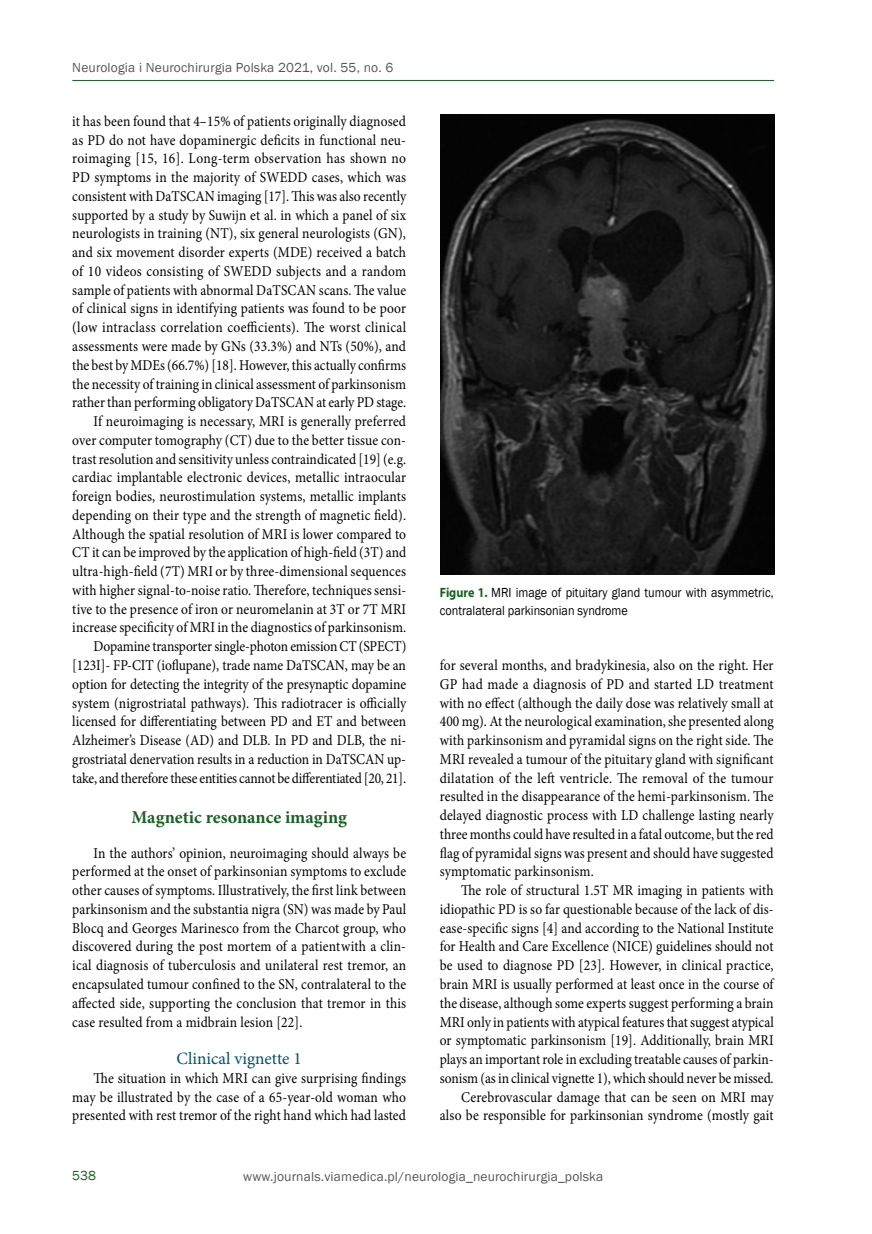
<style>
.page{position:relative;width:872px;height:1234px;background:#fff}
.page>*{position:absolute;margin:0;border:0;box-sizing:border-box;transform-origin:0 0}
.t1{font:700 18px "Minion Pro";color:#176222}
.t2{font:17.25px "Minion Pro";color:#03506b}
.t3{font:15px/18.8px "Minion Pro";letter-spacing:.005em;color:#000;text-align:justify;scale:.9 1}
.t4{font:13.5px "Franklin Gothic";letter-spacing:.01em;color:#575756}
.t5{font:13.5px/17.2px "Franklin Gothic";color:#000;scale:.9 1}
.t6{font:13.5px "Franklin Gothic";color:#176222}
.s1{font-family:"Myriad Pro";font-weight:700;color:#176222}
</style>
<div class="page">
<hr style="left:72px;top:80px;width:702px;height:1px;background:#176222">
<img style="left:440px;top:115px;width:334px;height:459px">
<p class="t4" style="left:72px;top:59px;width:323px">Neurologia i Neurochirurgia Polska 2021, vol. 55, no. 6</p>
<p class="t3" style="left:72px;top:112px;width:372px;text-align:right">it has been found that 4–15% of patients originally diagnosed as PD do not have dopaminergic deficits in functional neu&shy;roimaging [15, 16]. Long-term observation has shown no PD symptoms in the majority of SWEDD cases, which was consistent with DaTSCAN imaging [17]. This was also recently supported by a study by Suwijn et al. in which a panel of six neurologists in training (NT), six general neurologists (GN), and six movement disorder experts (MDE) received a batch of 10 videos consisting of SWEDD subjects and a random sample of patients with abnormal DaTSCAN scans. The value of clinical signs in identifying patients was found to be poor (low intraclass correlation coefficients). The worst clinical assessments were made by GNs (33.3%) and NTs (50%), and the best by MDEs (66.7%) [18]. However, this actually confirms the necessity of training in clinical assessment of parkinsonism rather than performing obligatory DaTSCAN at early PD stage.<br>If neuroimaging is necessary, MRI is generally preferred over computer tomography (CT) due to the better tissue con&shy;trast resolution and sensitivity unless contraindicated [19] (e.g. cardiac implantable electronic devices, metallic intraocular foreign bodies, neurostimulation systems, metallic implants depending on their type and the strength of magnetic field).<br>Although the spatial resolution of MRI is lower compared to CT it can be improved by the application of high-field (3T) and ultra-high-field (7T) MRI or by three-dimensional sequences with higher signal-to-noise ratio. Therefore, techniques sensi&shy;tive to the presence of iron or neuromelanin at 3T or 7T MRI increase specificity of MRI in the diagnostics of parkinsonism.<br>Dopamine transporter single-photon emission CT (SPECT) [123I]- FP-CIT (ioflupane), trade name DaTSCAN, may be an option for detecting the integrity of the presynaptic dopamine system (nigrostriatal pathways). This radiotracer is officially licensed for differentiating between PD and ET and between Alzheimer’s Disease (AD) and DLB. In PD and DLB, the ni&shy;grostriatal denervation results in a reduction in DaTSCAN up&shy;take, and therefore these entities cannot be differentiated [20, 21].</p>
<p class="t1" style="left:131px;top:804px;width:217px">Magnetic resonance imaging</p>
<p class="t3" style="left:72px;top:843px;width:372px;text-indent:21px">In the authors’ opinion, neuroimaging should always be performed at the onset of parkinsonian symptoms to exclude other causes of symptoms. Illustratively, the first link between parkinsonism and the substantia nigra (SN) was made by Paul Blocq and Georges Marinesco from the Charcot group, who discovered during the post mortem of a patient with a clin&shy;ical diagnosis of tuberculosis and unilateral rest tremor, an encapsulated tumour confined to the SN, contralateral to the affected side, supporting the conclusion that tremor in this case resulted from a midbrain lesion [22].</p>
<p class="t2" style="left:177px;top:1046px;width:127px">Clinical vignette 1</p>
<p class="t3" style="left:72px;top:1068px;width:372px;text-indent:21px">The situation in which MRI can give surprising findings may be illustrated by the case of a 65-year-old woman who presented with rest tremor of the right hand which had lasted</p>
<p class="t5" style="left:440px;top:584px;width:372px"><span class="s1">Figure 1.</span> MRI image of pituitary gland tumour with asymmetric, contralateral parkinsonian syndrome</p>
<p class="t3" style="left:440px;top:655px;width:372px">for several months, and bradykinesia, also on the right. Her GP had made a diagnosis of PD and started LD treatment with no effect (although the daily dose was relatively small at 400 mg). At the neurological examination, she presented along with parkinsonism and pyramidal signs on the right side. The MRI revealed a tumour of the pituitary gland with significant dilatation of the left ventricle. The removal of the tumour resulted in the disappearance of the hemi-parkinsonism. The delayed diagnostic process with LD challenge lasting nearly three months could have resulted in a fatal outcome, but the red flag of pyramidal signs was present and should have suggested symptomatic parkinsonism.</p>
<p class="t3" style="left:440px;top:880px;width:372px;text-align:right">The role of structural 1.5T MR imaging in patients with idiopathic PD is so far questionable because of the lack of dis&shy;ease-specific signs [4] and according to the National Institute for Health and Care Excellence (NICE) guidelines should not be used to diagnose PD [23]. However, in clinical practice, brain MRI is usually performed at least once in the course of the disease, although some experts suggest performing a brain MRI only in patients with atypical features that suggest atypical or symptomatic parkinsonism [19]. Additionally, brain MRI plays an important role in excluding treatable causes of parkin&shy;sonism (as in clinical vignette 1), which should never be missed.<br>Cerebrovascular damage that can be seen on MRI may also be responsible for parkinsonian syndrome (mostly gait</p>
<p class="t6" style="left:72px;top:1166px;width:25px">538</p>
<p class="t4" style="left:243px;top:1168px;width:361px">www.journals.viamedica.pl/neurologia_neurochirurgia_polska</p>
</div>
